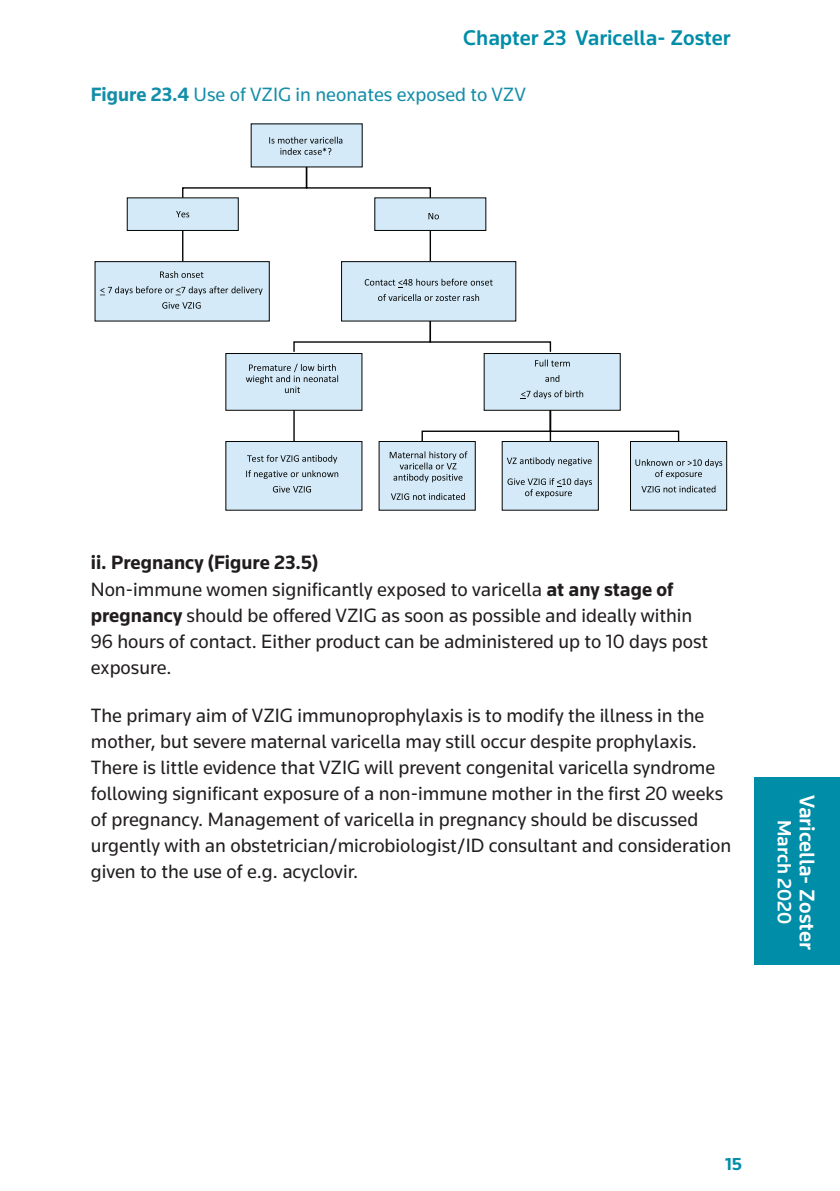
<style>
.page{position:relative;width:840px;height:1191px;background:#fff}
.page>*{position:absolute;margin:0;border:0;box-sizing:border-box;transform-origin:0 0}
.t1{font:500 22px "Knowledge";color:#008da8}
.t2{font:500 22px "Knowledge";color:#fff}
.t3{font:20px/26px "Knowledge";color:#211d1e}
.t4{font:20px "Knowledge";color:#148ea8}
.t5{font:500 20px "Knowledge";color:#fff}
.t6{font:700 18px "Knowledge";color:#008da8}
.s1{font-weight:700}
</style>
<div class="page">
<div style="left:754px;top:777px;width:85px;height:187px;background:#008da8"></div>
<div style="left:251px;top:124px;width:111px;height:43px;background:#d4eaf8"></div>
<div style="left:374px;top:198px;width:111px;height:32px;background:#d4eaf8"></div>
<div style="left:374px;top:198px;width:111px;height:33px;border:1px solid #040503"></div>
<div style="left:127px;top:198px;width:111px;height:32px;background:#d4eaf8"></div>
<div style="left:127px;top:198px;width:111px;height:33px;border:1px solid #040503"></div>
<div style="left:95px;top:262px;width:174px;height:59px;background:#d4eaf8"></div>
<div style="left:95px;top:261px;width:174px;height:60px;border:1px solid #040503"></div>
<div style="left:341px;top:262px;width:174px;height:59px;background:#d4eaf8"></div>
<div style="left:341px;top:261px;width:175px;height:60px;border:1px solid #040503"></div>
<div style="left:484px;top:353px;width:136px;height:57px;background:#d4eaf8"></div>
<div style="left:483px;top:353px;width:137px;height:57px;border:1px solid #040503"></div>
<div style="left:226px;top:353px;width:136px;height:57px;background:#d4eaf8"></div>
<div style="left:225px;top:353px;width:137px;height:57px;border:1px solid #040503"></div>
<div style="left:226px;top:441px;width:136px;height:69px;background:#d4eaf8"></div>
<div style="left:225px;top:441px;width:137px;height:69px;border:1px solid #040503"></div>
<div style="left:379px;top:441px;width:96px;height:69px;background:#d4eaf8"></div>
<div style="left:502px;top:441px;width:96px;height:69px;background:#d4eaf8"></div>
<div style="left:630px;top:441px;width:96px;height:69px;background:#d4eaf8"></div>
<div style="left:630px;top:441px;width:96px;height:69px;border:1px solid #040503"></div>
<svg style="left:420px;top:409px;width:259px;height:33px"></svg>
<hr style="left:293px;top:410px;width:1px;height:31px;background:#040503">
<svg style="left:293px;top:320px;width:258px;height:32px"></svg>
<hr style="left:429px;top:230px;width:2px;height:31px;background:#040503">
<hr style="left:182px;top:230px;width:1px;height:31px;background:#040503">
<svg style="left:181px;top:166px;width:250px;height:33px"></svg>
<svg style="left:269px;top:137px;width:73px;height:18px"></svg>
<svg style="left:176px;top:211px;width:13px;height:6px"></svg>
<svg style="left:160px;top:271px;width:43px;height:7px"></svg>
<svg style="left:100px;top:286px;width:162px;height:9px"></svg>
<svg style="left:162px;top:302px;width:38px;height:7px"></svg>
<svg style="left:428px;top:213px;width:10px;height:6px"></svg>
<svg style="left:364px;top:279px;width:128px;height:9px"></svg>
<svg style="left:378px;top:294px;width:101px;height:7px"></svg>
<svg style="left:246px;top:364px;width:92px;height:29px"></svg>
<svg style="left:247px;top:455px;width:90px;height:8px"></svg>
<svg style="left:246px;top:470px;width:92px;height:9px"></svg>
<svg style="left:273px;top:486px;width:38px;height:6px"></svg>
<svg style="left:535px;top:359px;width:34px;height:7px"></svg>
<svg style="left:545px;top:375px;width:14px;height:7px"></svg>
<svg style="left:520px;top:390px;width:63px;height:9px"></svg>
<svg style="left:389px;top:451px;width:78px;height:31px"></svg>
<svg style="left:391px;top:493px;width:73px;height:7px"></svg>
<svg style="left:506px;top:457px;width:85px;height:9px"></svg>
<svg style="left:507px;top:478px;width:84px;height:20px"></svg>
<svg style="left:635px;top:459px;width:86px;height:20px"></svg>
<svg style="left:641px;top:485px;width:74px;height:7px"></svg>
<p class="t1" style="left:463px;top:24px;width:268px">Chapter 23 Varicella- Zoster</p>
<p class="t4" style="left:91px;top:82px;width:436px"><span class="s1">Figure 23.4</span> Use of VZIG in neonates exposed to VZV</p>
<p class="t3" style="left:91px;top:548px;width:618px"><span class="s1">ii. Pregnancy (Figure 23.5)<br></span>Non-immune women significantly exposed to varicella <span class="s1">at any stage of pregnancy</span> should be offered VZIG as soon as possible and ideally within 96 hours of contact. Either product can be administered up to 10 days post exposure.</p>
<p class="t3" style="left:91px;top:701px;width:641px">The primary aim of VZIG immunoprophylaxis is to modify the illness in the mother, but severe maternal varicella may still occur despite prophylaxis.<br>There is little evidence that VZIG will prevent congenital varicella syndrome following significant exposure of a non-immune mother in the first 20 weeks of pregnancy. Management of varicella in pregnancy should be discussed urgently with an obstetrician/microbiologist/ID consultant and consideration given to the use of e.g. acyclovir.</p>
<p class="t5" style="left:796px;top:820px;width:106px;rotate:90deg">March 2020</p>
<p class="t2" style="left:820px;top:794px;width:156px;rotate:90deg">Varicella- Zoster</p>
<p class="t6" style="left:724px;top:1153px;width:18px">15</p>
</div>
